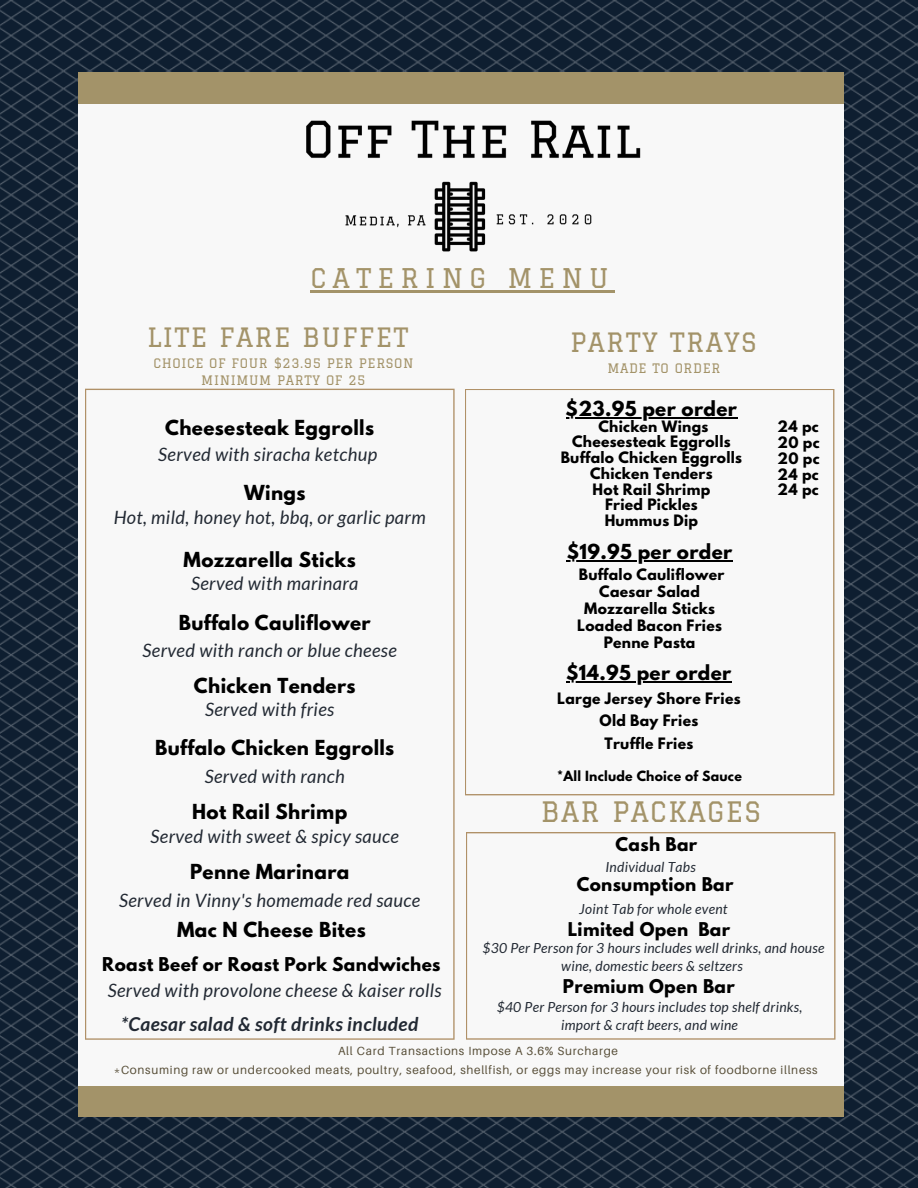
<style>
.page{position:relative;width:918px;height:1188px;background:#fff}
.page>*{position:absolute;margin:0;border:0;box-sizing:border-box;transform-origin:0 0}
.t1{font:27.6px "Graduate";letter-spacing:.05em;color:#a39369}
.t2{font:26.55px "Graduate";letter-spacing:.23em;color:#a39369}
.t3{font:26.1px "Graduate";letter-spacing:.05em;color:#a39369}
.t4{font:italic 700 19.2px "Lato";letter-spacing:.02em;color:#222933}
.t5{font:italic 18.3px "Lato";letter-spacing:.02em;color:#222933}
.t6{font:700 18.3px "League Spartan";letter-spacing:.02em;color:#000}
.t7{font:700 16.95px "League Spartan";letter-spacing:.02em;color:#000}
.t8{font:700 16.8px "League Spartan";letter-spacing:.02em;color:#000}
.t9{font:700 13.95px/15.8px "League Spartan";letter-spacing:.02em;color:#000;text-align:center}
.t10{font:italic 13.8px/18px "Lato";letter-spacing:.02em;color:#222933;text-align:center}
.t11{font:12.75px/17.1px "Graduate";letter-spacing:.05em;color:#a39369;text-align:center}
.t12{font:700 12.45px "League Spartan";letter-spacing:.02em;color:#000}
.t13{font:11.85px "Aileron";letter-spacing:.06em;color:#584f39}
</style>
<div class="page">
<img style="left:0;top:0;width:918px;height:1188px">
<div style="left:79px;top:84px;width:765px;height:1021px;background:#f8f8f8"></div>
<div style="left:79px;top:1086px;width:765px;height:30px;background:#a39369"></div>
<div style="left:79px;top:72px;width:765px;height:32px;background:#a39369"></div>
<img style="left:249px;top:0;width:422px;height:293px">
<svg style="left:85px;top:389px;width:370px;height:651px"></svg>
<svg style="left:466px;top:832px;width:370px;height:208px"></svg>
<svg style="left:465px;top:389px;width:369px;height:406px"></svg>
<hr style="left:566px;top:417px;width:171px;height:1px;background:#000">
<hr style="left:567px;top:560px;width:166px;height:1px;background:#000">
<hr style="left:566px;top:681px;width:166px;height:1px;background:#000">
<h2 class="t2" style="left:311px;top:263px;width:300px">CATERING MENU</h2>
<h3 class="t3" style="left:147px;top:322px;width:263px">LITE FARE BUFFET</h3>
<p class="t11" style="left:153px;top:354px;width:262px">CHOICE OF FOUR $23.95 PER PERSON<br>MINIMUM PARTY OF 25</p>
<h3 class="t6" style="left:165px;top:418px;width:210px">Cheesesteak Eggrolls</h3>
<h3 class="t5" style="left:158px;top:443px;width:221px">Served with siracha ketchup</h3>
<h3 class="t6" style="left:244px;top:484px;width:63px">Wings</h3>
<h3 class="t5" style="left:114px;top:506px;width:314px">Hot, mild, honey hot, bbq, or garlic parm</h3>
<h3 class="t6" style="left:184px;top:550px;width:174px">Mozzarella Sticks</h3>
<h3 class="t5" style="left:191px;top:572px;width:169px">Served with marinara</h3>
<h3 class="t6" style="left:179px;top:613px;width:193px">Buffalo Cauliflower</h3>
<h3 class="t5" style="left:143px;top:639px;width:256px">Served with ranch or blue cheese</h3>
<h3 class="t6" style="left:194px;top:676px;width:163px">Chicken Tenders</h3>
<h3 class="t5" style="left:205px;top:698px;width:131px">Served with fries</h3>
<h3 class="t6" style="left:155px;top:739px;width:241px">Buffalo Chicken Eggrolls</h3>
<h3 class="t5" style="left:205px;top:765px;width:142px">Served with ranch</h3>
<h3 class="t6" style="left:192px;top:803px;width:156px">Hot Rail Shrimp</h3>
<h3 class="t5" style="left:151px;top:825px;width:250px">Served with sweet &amp; spicy sauce</h3>
<h3 class="t6" style="left:190px;top:863px;width:161px">Penne Marinara</h3>
<h3 class="t5" style="left:119px;top:889px;width:303px">Served in Vinny's homemade red sauce</h3>
<h3 class="t6" style="left:177px;top:921px;width:190px">Mac N Cheese Bites</h3>
<p class="t7" style="left:102px;top:956px;width:340px">Roast Beef or Roast Pork Sandwiches</p>
<h3 class="t5" style="left:108px;top:979px;width:335px">Served with provolone cheese &amp; kaiser rolls</h3>
<h3 class="t4" style="left:121px;top:1012px;width:299px">*Caesar salad &amp; soft drinks included</h3>
<h3 class="t3" style="left:570px;top:327px;width:188px">PARTY TRAYS</h3>
<p class="t11" style="left:607px;top:359px;width:115px">MADE TO ORDER</p>
<h3 class="t6" style="left:566px;top:399px;width:173px">$23.95 per order</h3>
<p class="t9" style="left:561px;top:420px;width:183px">Chicken Wings<br>Cheesesteak Eggrolls<br>Buffalo Chicken Eggrolls<br>Chicken Tenders<br>Hot Rail Shrimp<br>Fried Pickles<br>Hummus Dip</p>
<h3 class="t6" style="left:567px;top:543px;width:167px">$19.95 per order</h3>
<p class="t9" style="left:577px;top:568px;width:149px;line-height:16.8px">Buffalo Cauliflower<br>Caesar Salad<br>Mozzarella Sticks<br>Loaded Bacon Fries<br>Penne Pasta</p>
<h3 class="t6" style="left:566px;top:664px;width:167px">$14.95 per order</h3>
<p class="t9" style="left:557px;top:689px;width:185px;line-height:22.5px">Large Jersey Shore Fries<br>Old Bay Fries<br>Truffle Fries</p>
<p class="t12" style="left:557px;top:769px;width:186px">*All Include Choice of Sauce</p>
<h1 class="t1" style="left:541px;top:796px;width:222px">BAR PACKAGES</h1>
<p class="t8" style="left:616px;top:836px;width:83px">Cash Bar</p>
<p class="t10" style="left:605px;top:858px;width:92px">Individual Tabs</p>
<p class="t8" style="left:577px;top:876px;width:158px">Consumption Bar</p>
<p class="t10" style="left:579px;top:900px;width:150px">Joint Tab for whole event</p>
<p class="t9" style="left:778px;top:421px;width:43px;text-align:justify">24 pc 20 pc 20 pc 24 pc 24 pc</p>
<p class="t8" style="left:568px;top:920px;width:164px">Limited Open Bar</p>
<p class="t10" style="left:482px;top:939px;width:344px">$30 Per Person for 3 hours includes well drinks, and house wine, domestic beers &amp; seltzers</p>
<p class="t8" style="left:563px;top:978px;width:173px">Premium Open Bar</p>
<p class="t10" style="left:497px;top:998px;width:307px">$40 Per Person for 3 hours includes top shelf drinks, import &amp; craft beers, and wine</p>
<p class="t13" style="left:338px;top:1044px;width:282px">All Card Transactions Impose A 3.6% Surcharge</p>
<p class="t13" style="left:114px;top:1063px;width:705px">*Consuming raw or undercooked meats, poultry, seafood, shellfish, or eggs may increase your risk of foodborne illness</p>
</div>
